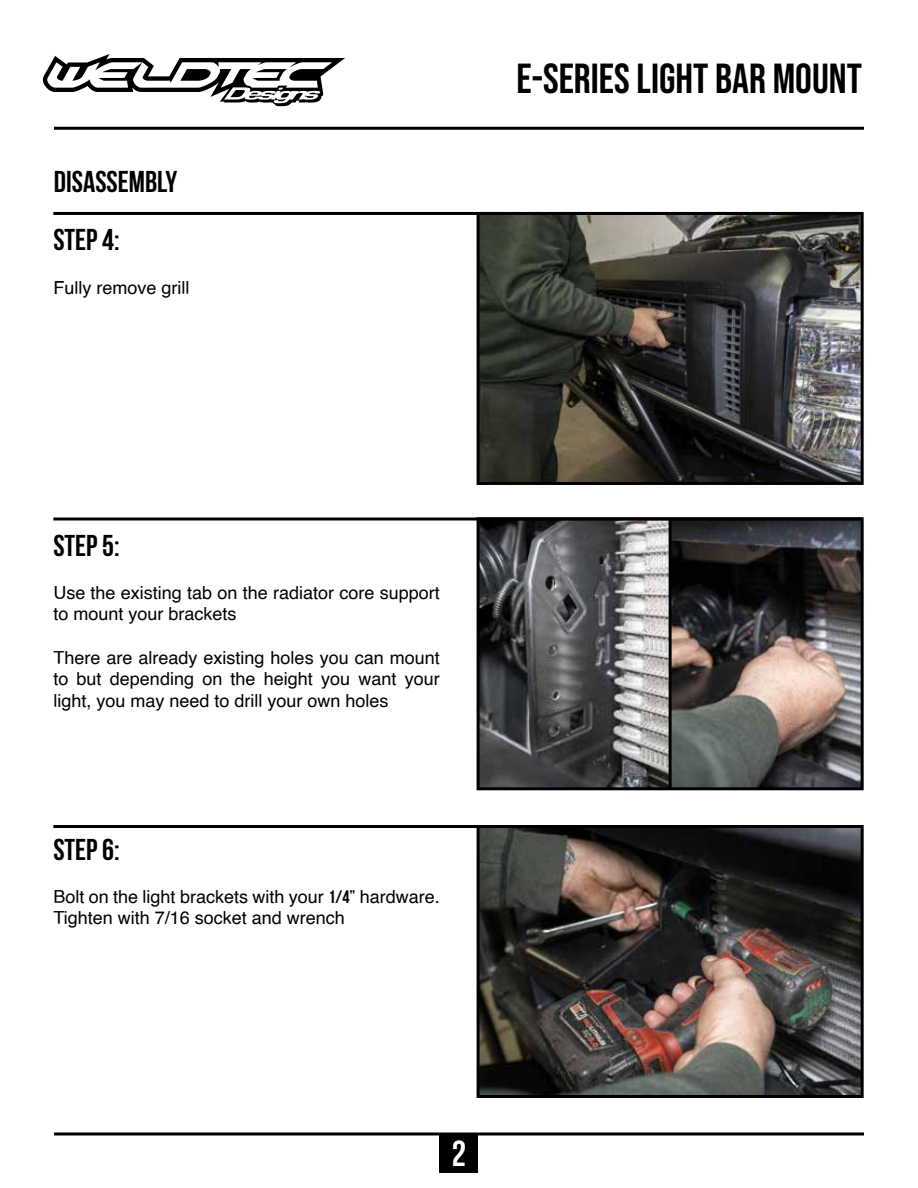
<style>
.page{position:relative;width:918px;height:1188px;background:#fff}
.page>*{position:absolute;margin:0;border:0;box-sizing:border-box;transform-origin:0 0}
.t1{font:42px "Bebas Neue";color:#000}
.t2{font:700 36px "Bebas Neue";color:#fff}
.t3{font:700 30px "Bebas Neue";color:#000}
.t4{font:18px/21.6px "Helvetica";color:#000}
.s1{font-family:"Bebas Neue";font-weight:700}
</style>
<div class="page">
<div style="left:440px;top:1134px;width:38px;height:38px;background:#000"></div>
<svg style="left:43px;top:54px;width:302px;height:52px"></svg>
<hr style="left:54px;top:127px;width:810px;height:3px;background:#000">
<hr style="left:54px;top:1132px;width:810px;height:3px;background:#000">
<img style="left:481px;top:829px;width:379px;height:265px">
<div style="left:477px;top:825px;width:387px;height:273px;border:3px solid #000"></div>
<img style="left:481px;top:521px;width:379px;height:265px">
<div style="left:477px;top:517px;width:387px;height:273px;border:3px solid #000"></div>
<img style="left:481px;top:216px;width:379px;height:265px">
<div style="left:477px;top:212px;width:387px;height:273px;border:3px solid #000"></div>
<hr style="left:53px;top:825px;width:809px;height:3px;background:#000">
<hr style="left:53px;top:517px;width:809px;height:3px;background:#000">
<hr style="left:53px;top:212px;width:809px;height:3px;background:#000">
<hr style="left:669px;top:519px;width:3px;height:270px;background:#000">
<h3 class="t3" style="left:54px;top:164px;width:125px">DISASSEMBLY</h3>
<h3 class="t3" style="left:53px;top:223px;width:68px">STEP 4:</h3>
<p class="t4" style="left:53px;top:278px;width:138px">Fully remove grill</p>
<h1 class="t1" style="left:517px;top:54px;width:347px">E-SERIES LIGHT BAR MOUNT</h1>
<h3 class="t3" style="left:53px;top:528px;width:68px">STEP 5:</h3>
<p class="t4" style="left:53px;top:583px;width:388px">Use the existing tab on the radiator core support to mount your brackets</p>
<p class="t4" style="left:53px;top:648px;width:388px;text-align:justify">There are already existing holes you can mount to but depending on the height you want your light, you may need to drill your own holes</p>
<h3 class="t3" style="left:53px;top:832px;width:68px">STEP 6:</h3>
<p class="t4" style="left:53px;top:887px;width:388px">Bolt on the light brackets with your <span class="s1">1/4”</span> hardware.<br>Tighten with 7/16 socket and wrench</p>
<h2 class="t2" style="left:452px;top:1132px;width:16px">2</h2>
</div>
